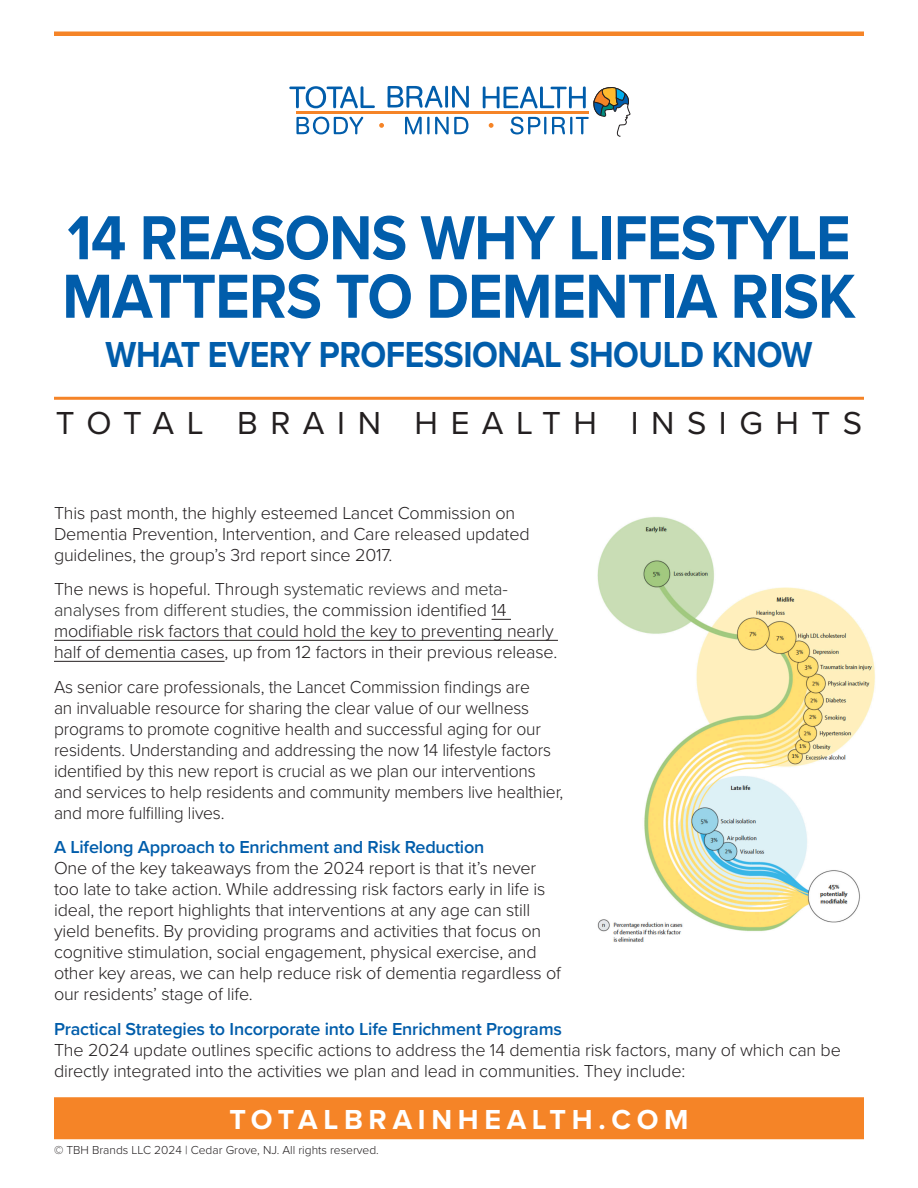
<style>
.page{position:relative;width:918px;height:1188px;background:#fff}
.page>*{position:absolute;margin:0;border:0;box-sizing:border-box;transform-origin:0 0}
.t1{font:700 64.5px/58.5px "Proxima Nova";letter-spacing:-.015em;color:#015dab;scale:.92 1}
.t2{font:700 37.5px "Proxima Nova";letter-spacing:-.015em;color:#015dab;scale:.9 1}
.t3{font:33px "Proxima Nova";letter-spacing:.38em;color:#231f20}
.t4{font:700 28.5px "Proxima Nova";letter-spacing:.2em;color:#fff}
.t5{font:300 18px/21px "Proxima Nova";letter-spacing:-.01em;color:#231f20}
.t6{font:600 18px "Proxima Nova";letter-spacing:-.01em;color:#015dab}
.Copyright{font:300 12px "Proxima Nova";color:#231f20}
.s1{color:#2e2e2e}
</style>
<div class="page">
<svg style="left:492px;top:619px;width:19px;height:1px"></svg>
<hr style="left:54px;top:640px;width:504px;height:1px;background:#231f20">
<hr style="left:54px;top:661px;width:171px;height:1px;background:#231f20">
<hr style="left:54px;top:397px;width:810px;height:3px;background:#f58427">
<hr style="left:54px;top:32px;width:810px;height:4px;background:#f58427">
<svg style="left:289px;top:86px;width:86px;height:22px"></svg>
<svg style="left:388px;top:86px;width:55px;height:22px"></svg>
<hr style="left:445px;top:86px;width:3px;height:22px;background:#015dab">
<svg style="left:452px;top:86px;width:17px;height:22px"></svg>
<hr style="left:296px;top:112px;width:293px;height:2px;background:#f58427">
<svg style="left:296px;top:117px;width:67px;height:17px"></svg>
<svg style="left:405px;top:117px;width:17px;height:17px"></svg>
<hr style="left:427px;top:117px;width:3px;height:17px;background:#015dab">
<svg style="left:435px;top:117px;width:33px;height:17px"></svg>
<svg style="left:379px;top:123px;width:5px;height:5px"></svg>
<svg style="left:483px;top:86px;width:148px;height:51px"></svg>
<div style="left:54px;top:1097px;width:810px;height:42px;background:#f58427"></div>
<img style="left:597px;top:517px;width:278px;height:425px">
<p class="t1" style="left:62px;top:207px;width:864px">14 REASONS WHY LIFESTYLE<br>MATTERS TO DEMENTIA RISK</p>
<p class="t2" style="left:106px;top:327px;width:787px">WHAT EVERY PROFESSIONAL SHOULD KNOW</p>
<p class="t3" style="left:56px;top:398px;width:808px">TOTAL BRAIN HEALTH INSIGHTS</p>
<p class="t5" style="left:54px;top:501px;width:477px">This past month, the highly esteemed Lancet Commission on<br>Dementia Prevention, Intervention, and Care released updated guidelines, the group’s 3rd report since 2017.</p>
<p class="t5" style="left:54px;top:578px;width:505px">The news is hopeful. Through <span class="s1">systematic reviews and meta&shy;analyses from different studies,</span> the commission identified 14 modifiable risk factors that could hold the key to preventing nearly half of dementia cases, up from 12 factors in their previous release.</p>
<p class="t5" style="left:54px;top:675px;width:511px">As senior care professionals, the Lancet Commission findings are<br>an invaluable resource for sharing the clear value of our wellness programs to promote cognitive health and successful aging for our residents. Understanding and addressing the now 14 lifestyle factors identified by this new report is crucial as we plan our interventions and services to help residents and community members live healthier, and more fulfilling lives.</p>
<p class="t6" style="left:54px;top:834px;width:432px">A Lifelong Approach to Enrichment and Risk Reduction</p>
<p class="t5" style="left:54px;top:857px;width:508px">One of the key takeaways from the 2024 report is that it’s never too late to take action. While addressing risk factors early in life is ideal, the report highlights that interventions at any age can still yield benefits. By providing programs and activities that focus on cognitive stimulation, social engagement, physical exercise, and other key areas, we can help reduce risk of dementia regardless of our residents’ stage of life.</p>
<p class="t6" style="left:54px;top:1015px;width:510px">Practical Strategies to Incorporate into Life Enrichment Programs</p>
<p class="t5" style="left:54px;top:1038px;width:788px">The 2024 update outlines specific actions to address the 14 dementia risk factors, many of which can be directly integrated into the activities we plan and lead in communities. They include:</p>
<p class="t4" style="left:229px;top:1098px;width:461px">TOTALBRAINHEALTH.COM</p>
<p class="Copyright" style="left:54px;top:1141px;width:326px">© TBH Brands LLC 2024 | Cedar Grove, NJ. All rights reserved.</p>
</div>
